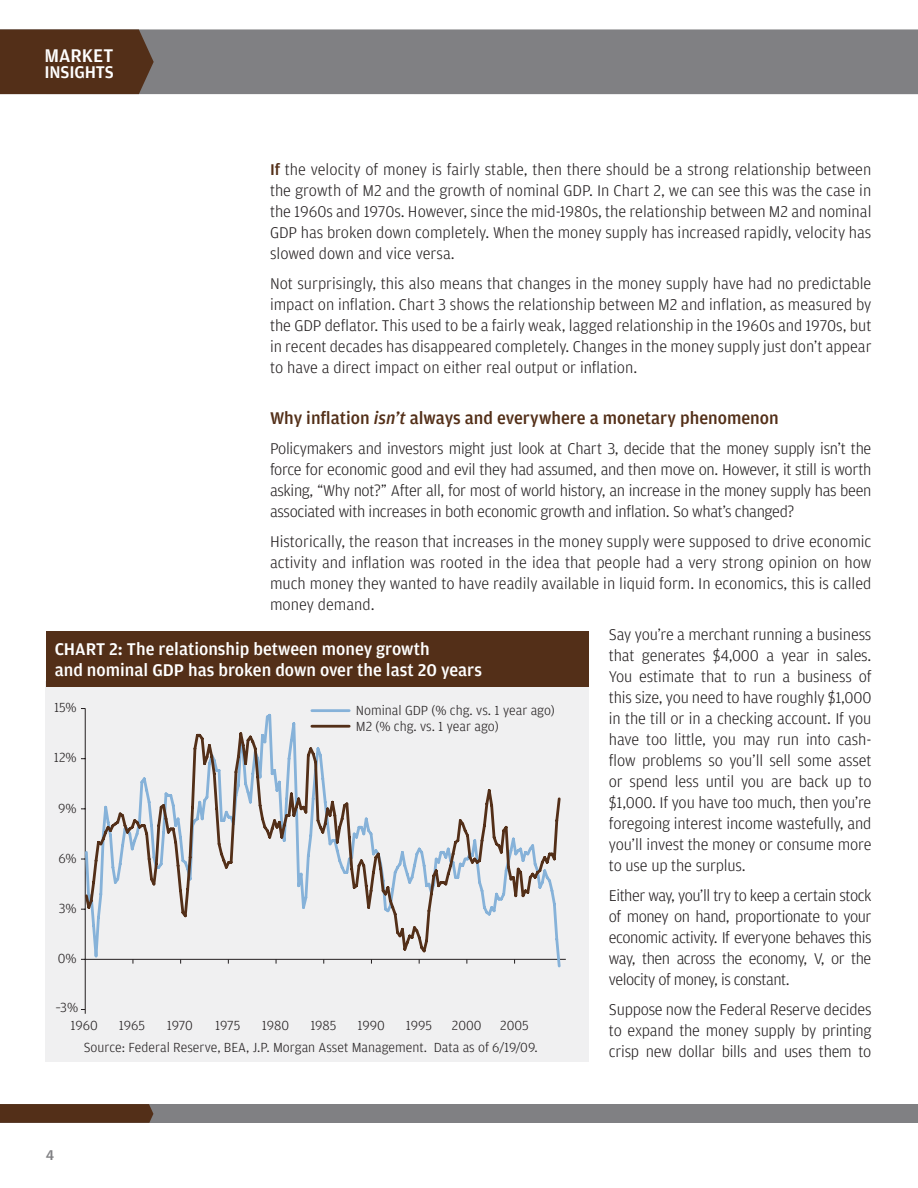
<style>
.page{position:relative;width:918px;height:1188px;background:#fff}
.page>*{position:absolute;margin:0;border:0;box-sizing:border-box;transform-origin:0 0}
.t1{font:500 19.5px "Amplitude";color:#fff}
.subs{font:500 18px/21px "Amplitude";color:#fff}
.subs-2{font:500 18px "Amplitude";color:#532f18}
.body{font:300 16.5px/21px "Amplitude";letter-spacing:-.01em;color:#231f20;text-align:justify}
.t2{font:500 15px "Amplitude";color:#808083}
.t3{font:300 13.95px/16.8px "Amplitude";color:#231f20}
.s1{font-weight:500;color:#532f18}
.s2{font-style:italic}
</style>
<div class="page">
<div style="left:46px;top:681px;width:543px;height:381px;background:#f0f0f1"></div>
<hr style="left:85px;top:959px;width:481px;height:1px;background:#231f20">
<hr style="left:85px;top:709px;width:1px;height:301px;background:#231f20">
<hr style="left:312px;top:709px;width:37px;height:3px;background:#86b2d9">
<svg style="left:83px;top:711px;width:479px;height:258px"></svg>
<svg style="left:83px;top:730px;width:479px;height:225px"></svg>
<svg style="left:81px;top:1009px;width:5px;height:5px"></svg>
<div style="left:46px;top:631px;width:543px;height:56px;background:#532f18"></div>
<div style="left:0;top:29px;width:918px;height:65px;background:#808083"></div>
<div style="left:0;top:29px;width:154px;height:65px;background:#532f18"></div>
<div style="left:0;top:1104px;width:918px;height:19px;background:#808083"></div>
<svg style="left:0;top:1104px;width:153px;height:19px;background:#54311a"></svg>
<p class="t1" style="left:45px;top:43px;width:70px">MARKET</p>
<p class="subs" style="left:45px;top:61px;width:71px">INSIGHTS</p>
<p class="body" style="left:270px;top:159px;width:603px"><span class="s1">If</span> the velocity of money is fairly stable, then there should be a strong relationship between the growth of M2 and the growth of nominal GDP. In Chart 2, we can see this was the case in the 1960s and 1970s. However, since the mid-1980s, the relationship between M2 and nominal GDP has broken down completely. When the money supply has increased rapidly, velocity has slowed down and vice versa.</p>
<p class="body" style="left:270px;top:273px;width:603px">Not surprisingly, this also means that changes in the money supply have had no predictable impact on inflation. Chart 3 shows the relationship between M2 and inflation, as measured by the GDP deflator. This used to be a fairly weak, lagged relationship in the 1960s and 1970s, but in recent decades has disappeared completely. Changes in the money supply just don’t appear to have a direct impact on either real output or inflation.</p>
<p class="subs-2" style="left:270px;top:407px;width:510px">Why inflation <span class="s2">isn’t</span> always and everywhere a monetary phenomenon</p>
<p class="body" style="left:270px;top:438px;width:603px">Policymakers and investors might just look at Chart 3, decide that the money supply isn’t the force for economic good and evil they had assumed, and then move on. However, it still is worth asking, “Why not?” After all, for most of world history, an increase in the money supply has been associated with increases in both economic growth and inflation. So what’s changed?</p>
<p class="body" style="left:270px;top:531px;width:603px">Historically, the reason that increases in the money supply were supposed to drive economic activity and inflation was rooted in the idea that people had a very strong opinion on how much money they wanted to have readily available in liquid form. In economics, this is called money demand.</p>
<p class="body" style="left:609px;top:624px;width:264px">Say you’re a merchant running a business that generates $4,000 a year in sales.<br>You estimate that to run a business of this size, you need to have roughly $1,000 in the till or in a checking account. If you have too little, you may run into cash&shy;flow problems so you’ll sell some asset or spend less until you are back up to $1,000. If you have too much, then you’re foregoing interest income wastefully, and you’ll invest the money or consume more to use up the surplus.</p>
<p class="body" style="left:609px;top:885px;width:264px">Either way, you’ll try to keep a certain stock of money on hand, proportionate to your economic activity. If everyone behaves this way, then across the economy, V, or the velocity of money, is constant.</p>
<p class="body" style="left:609px;top:999px;width:264px">Suppose now the Federal Reserve decides to expand the money supply by printing crisp new dollar bills and uses them to</p>
<p class="subs" style="left:55px;top:638px;width:429px">CHART 2: The relationship between money growth<br>and nominal GDP has broken down over the last 20 years</p>
<p class="t3" style="left:54px;top:699px;width:24px">15%</p>
<p class="t3" style="left:356px;top:701px;width:200px">Nominal GDP (% chg. vs. 1 year ago)<br>M2 (% chg. vs. 1 year ago)</p>
<p class="t3" style="left:54px;top:749px;width:24px">12%</p>
<p class="t3" style="left:58px;top:799px;width:20px">9%</p>
<p class="t3" style="left:59px;top:849px;width:20px">6%</p>
<p class="t3" style="left:59px;top:900px;width:19px">3%</p>
<p class="t3" style="left:58px;top:950px;width:20px">0%</p>
<p class="t3" style="left:56px;top:998px;width:24px">–3%</p>
<p class="t3" style="left:71px;top:1017px;width:29px">1960</p>
<p class="t3" style="left:119px;top:1017px;width:28px">1965</p>
<p class="t3" style="left:167px;top:1017px;width:28px">1970</p>
<p class="t3" style="left:215px;top:1017px;width:27px">1975</p>
<p class="t3" style="left:262px;top:1017px;width:29px">1980</p>
<p class="t3" style="left:310px;top:1017px;width:27px">1985</p>
<p class="t3" style="left:357px;top:1017px;width:29px">1990</p>
<p class="t3" style="left:406px;top:1017px;width:28px">1995</p>
<p class="t3" style="left:452px;top:1017px;width:31px">2000</p>
<p class="t3" style="left:500px;top:1017px;width:30px">2005</p>
<p class="t3" style="left:84px;top:1039px;width:455px">Source: Federal Reserve, BEA, J.P. Morgan Asset Management. Data as of 6/19/09.</p>
<p class="t2" style="left:46px;top:1146px;width:10px">4</p>
</div>
